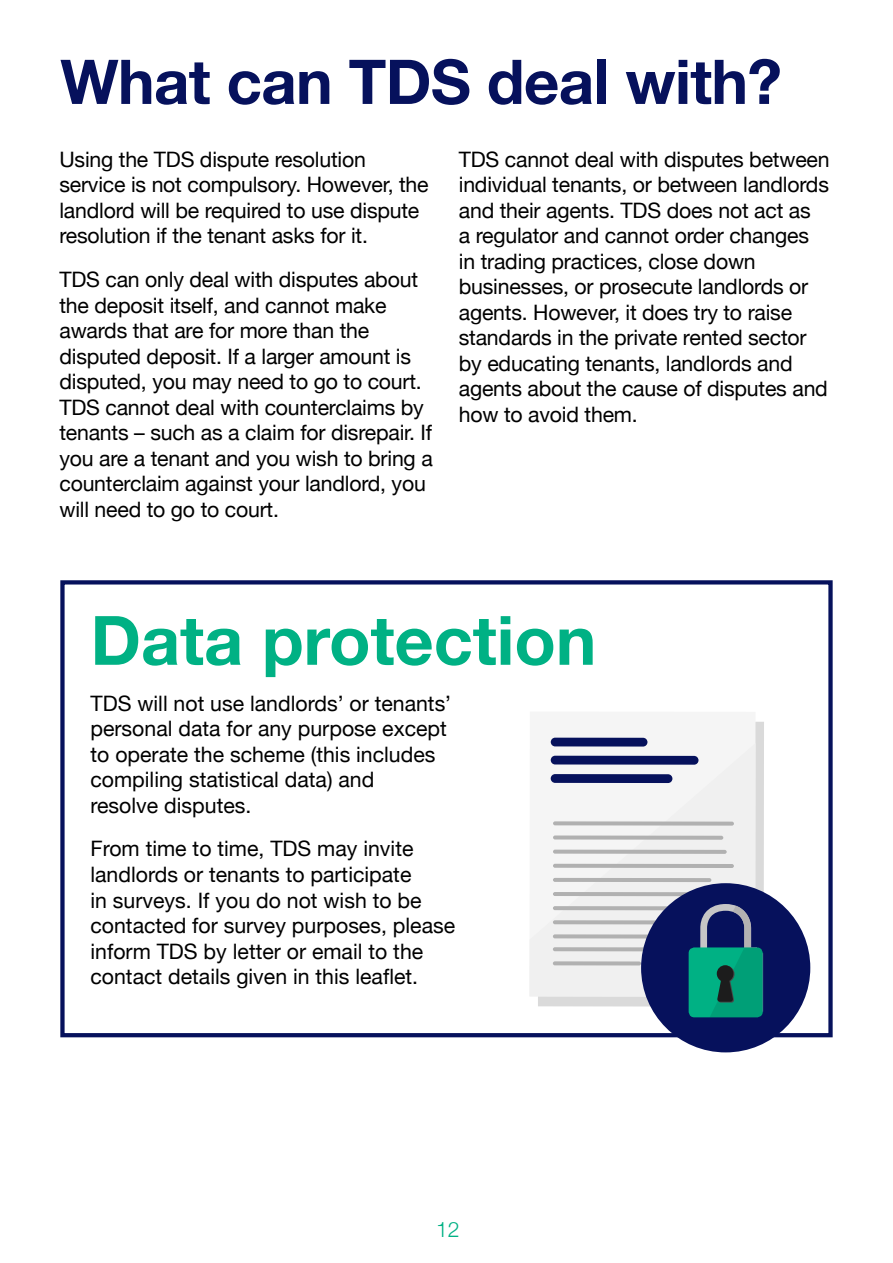
<style>
.page{position:relative;width:893px;height:1263px;background:#fff}
.page>*{position:absolute;margin:0;border:0;box-sizing:border-box;transform-origin:0 0}
.t1{font:700 68.1px "Helvetica Neue";color:#00b184}
.t2{font:700 61.65px "Helvetica Neue";letter-spacing:-.01em;color:#06115c}
.t3{font:21.3px/25.5px "Helvetica Neue";letter-spacing:-.01em;color:#000}
.t4{font:300 21.15px "Helvetica Neue";color:#00b184}
</style>
<div class="page">
<div style="left:60px;top:580px;width:773px;height:457px;border:4px solid #06115c"></div>
<div style="left:538px;top:721px;width:226px;height:286px;background:#dadada"></div>
<div style="left:529px;top:711px;width:226px;height:286px;background:#f5f5f5"></div>
<svg style="left:538px;top:743px;width:216px;height:254px"></svg>
<div style="left:551px;top:738px;width:96px;height:8px;background:#06115c;border-radius:4px"></div>
<div style="left:551px;top:756px;width:147px;height:9px;background:#06115c;border-radius:4px"></div>
<div style="left:551px;top:774px;width:121px;height:9px;background:#06115c;border-radius:4px"></div>
<div style="left:553px;top:821px;width:181px;height:5px;background:#b1b1b1;border-radius:2px"></div>
<hr style="left:553px;top:864px;width:181px;height:4px;background:#b1b1b1;border-radius:2px">
<svg style="left:553px;top:906px;width:181px;height:4px"></svg>
<div style="left:553px;top:835px;width:170px;height:5px;background:#b1b1b1;border-radius:2px"></div>
<hr style="left:553px;top:878px;width:158px;height:4px;background:#b1b1b1;border-radius:2px">
<svg style="left:553px;top:920px;width:174px;height:4px"></svg>
<svg style="left:553px;top:947px;width:181px;height:4px"></svg>
<svg style="left:553px;top:850px;width:174px;height:4px"></svg>
<hr style="left:553px;top:892px;width:170px;height:4px;background:#b1b1b1;border-radius:2px">
<div style="left:553px;top:934px;width:181px;height:5px;background:#b1b1b1;border-radius:2px"></div>
<svg style="left:553px;top:961px;width:88px;height:4px"></svg>
<div style="left:641px;top:883px;width:169px;height:169px;background:#06115c;border-radius:50%"></div>
<div style="left:689px;top:947px;width:74px;height:70px;background:#00b184;border-radius:6px"></div>
<svg style="left:700px;top:904px;width:63px;height:113px"></svg>
<h2 class="t2" style="left:60px;top:34px;width:723px">What can TDS deal with?</h2>
<p class="t3" style="left:59px;top:148px;width:371px">Using the TDS dispute resolution service is not compulsory. However, the landlord will be required to use dispute resolution if the tenant asks for it.</p>
<p class="t3" style="left:59px;top:268px;width:375px">TDS can only deal with disputes about the deposit itself, and cannot make awards that are for more than the disputed deposit. If a larger amount is disputed, you may need to go to court.<br>TDS cannot deal with counterclaims by tenants – such as a claim for disrepair. If you are a tenant and you wish to bring a counterclaim against your landlord, you will need to go to court.</p>
<p class="t3" style="left:459px;top:147px;width:372px">TDS cannot deal with disputes between individual tenants, or between landlords and their agents. TDS does not act as<br>a regulator and cannot order changes in trading practices, close down businesses, or prosecute landlords or agents. However, it does try to raise standards in the private rented sector by educating tenants, landlords and agents about the cause of disputes and how to avoid them.</p>
<h1 class="t1" style="left:90px;top:587px;width:507px">Data protection</h1>
<p class="t3" style="left:90px;top:691px;width:362px">TDS will not use landlords’ or tenants’ personal data for any purpose except to operate the scheme (this includes compiling statistical data) and<br>resolve disputes.</p>
<p class="t3" style="left:90px;top:837px;width:366px">From time to time, TDS may invite landlords or tenants to participate<br>in surveys. If you do not wish to be contacted for survey purposes, please inform TDS by letter or email to the contact details given in this leaflet.</p>
<p class="t4" style="left:436px;top:1212px;width:25px">12</p>
</div>
